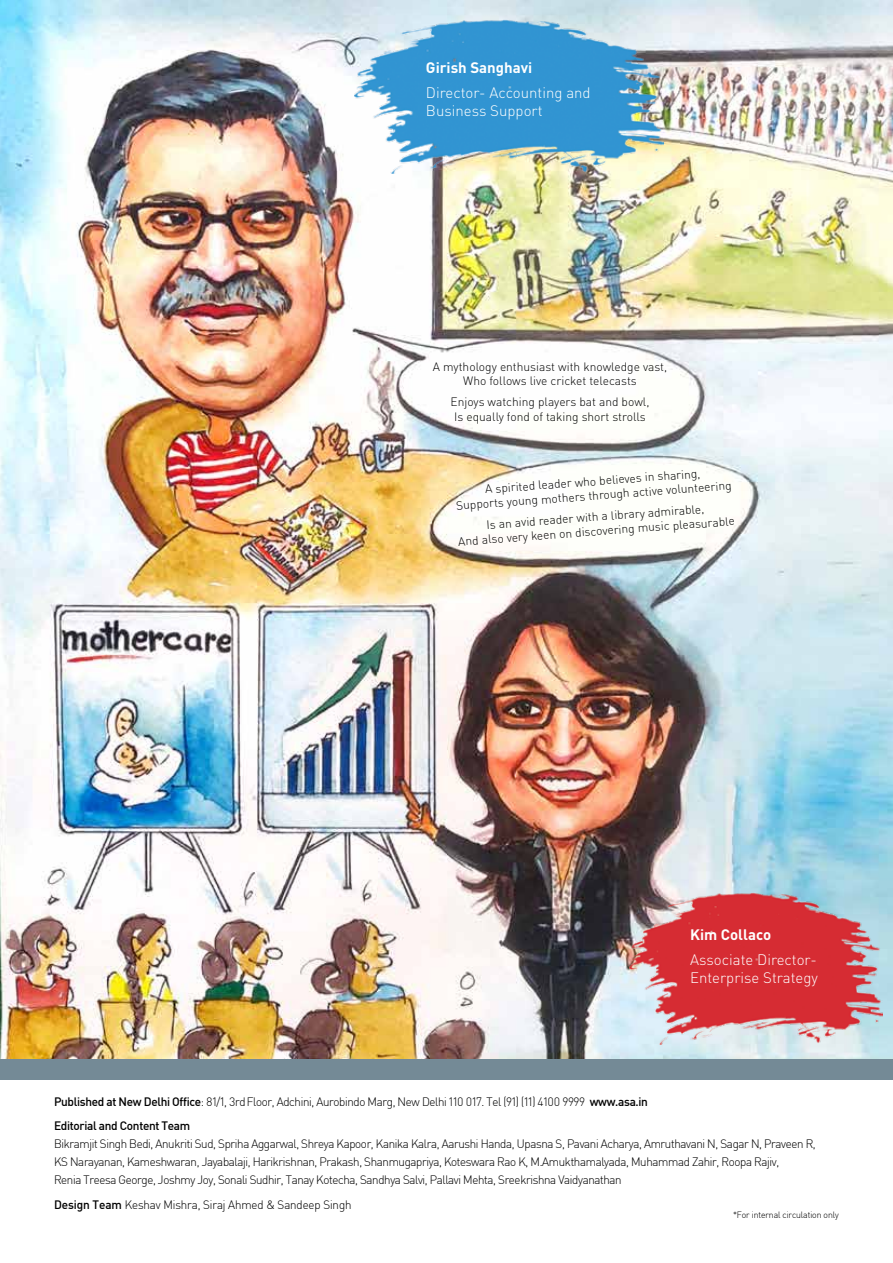
<style>
.page{position:relative;width:893px;height:1263px;background:#fff}
.page>*{position:absolute;margin:0;border:0;box-sizing:border-box;transform-origin:0 0}
.t1{font:300 15px/18px "DIN Pro";color:#fff}
.t2{font:700 15px "DIN Pro";color:#fff}
.t3{font:300 12px/18px "Sapient Sans";letter-spacing:-.025em;color:#000}
.t4{font:300 12px/14.4px "DIN Pro";color:#000;text-align:center}
.t5{font:300 12px "Sapient Sans";letter-spacing:-.005em;color:#000}
.t6{font:300 9px "Sapient Sans";letter-spacing:-.005em;color:#000}
.s1{font-weight:500}
</style>
<div class="page">
<img style="left:0;top:0;width:893px;height:1059px">
<div style="left:0;top:1059px;width:893px;height:20px;background:#748a96"></div>
<img style="left:629px;top:892px;width:254px;height:153px">
<img style="left:354px;top:19px;width:309px;height:155px">
<p class="t2" style="left:426px;top:55px;width:108px">Girish Sanghavi</p>
<p class="t1" style="left:426px;top:82px;width:166px">Director- Accounting and<br>Business Support</p>
<p class="t4" style="left:433px;top:358px;width:236px">A mythology enthusiast with knowledge vast,<br>Who follows live cricket telecasts</p>
<p class="t4" style="left:451px;top:394px;width:200px;text-align:left">Enjoys watching players bat and bowl,<br>Is equally fond of taking short strolls</p>
<p class="t4" style="left:455px;top:482px;width:278px;rotate:-4deg">A spirited leader who believes in sharing,<br>Supports young mothers through active volunteering</p>
<p class="t4" style="left:457px;top:518px;width:279px;rotate:-4deg">Is an avid reader with a library admirable,<br>And also very keen on discovering music pleasurable</p>
<p class="t2" style="left:690px;top:922px;width:83px">Kim Collaco</p>
<p class="t1" style="left:690px;top:949px;width:129px">Associate Director-<br>Enterprise Strategy</p>
<p class="t3" style="left:54px;top:1089px;width:595px;line-height:24.8px"><span class="s1">Published at New Delhi Office</span>: 81/1, 3rdFloor, Adchini, Aurobindo Marg, New Delhi 110 017. Tel (91) (11) 4100 9999 <span class="s1">www.asa.in<br>Editorial and Content Team</span></p>
<p class="t3" style="left:54px;top:1135px;width:763px">Bikramjit Singh Bedi, Anukriti Sud, Spriha Aggarwal, Shreya Kapoor, Kanika Kalra, Aarushi Handa, Upasna S, Pavani Acharya, Amruthavani N, Sagar N, Praveen R,<br>KS Narayanan, Kameshwaran, Jayabalaji, Harikrishnan, Prakash, Shanmugapriya, Koteswara Rao K, M.Amukthamalyada, Muhammad Zahir, Roopa Rajiv,<br>Renia Treesa George, Joshmy Joy, Sonali Sudhir, Tanay Kotecha, Sandhya Salvi, Pallavi Mehta, Sreekrishna Vaidyanathan</p>
<p class="t5" style="left:54px;top:1197px;width:299px"><span class="s1">Design Team</span> Keshav Mishra, Siraj Ahmed &amp; Sandeep Singh</p>
<p class="t6" style="left:733px;top:1209px;width:107px">*For internal circulation only</p>
</div>
